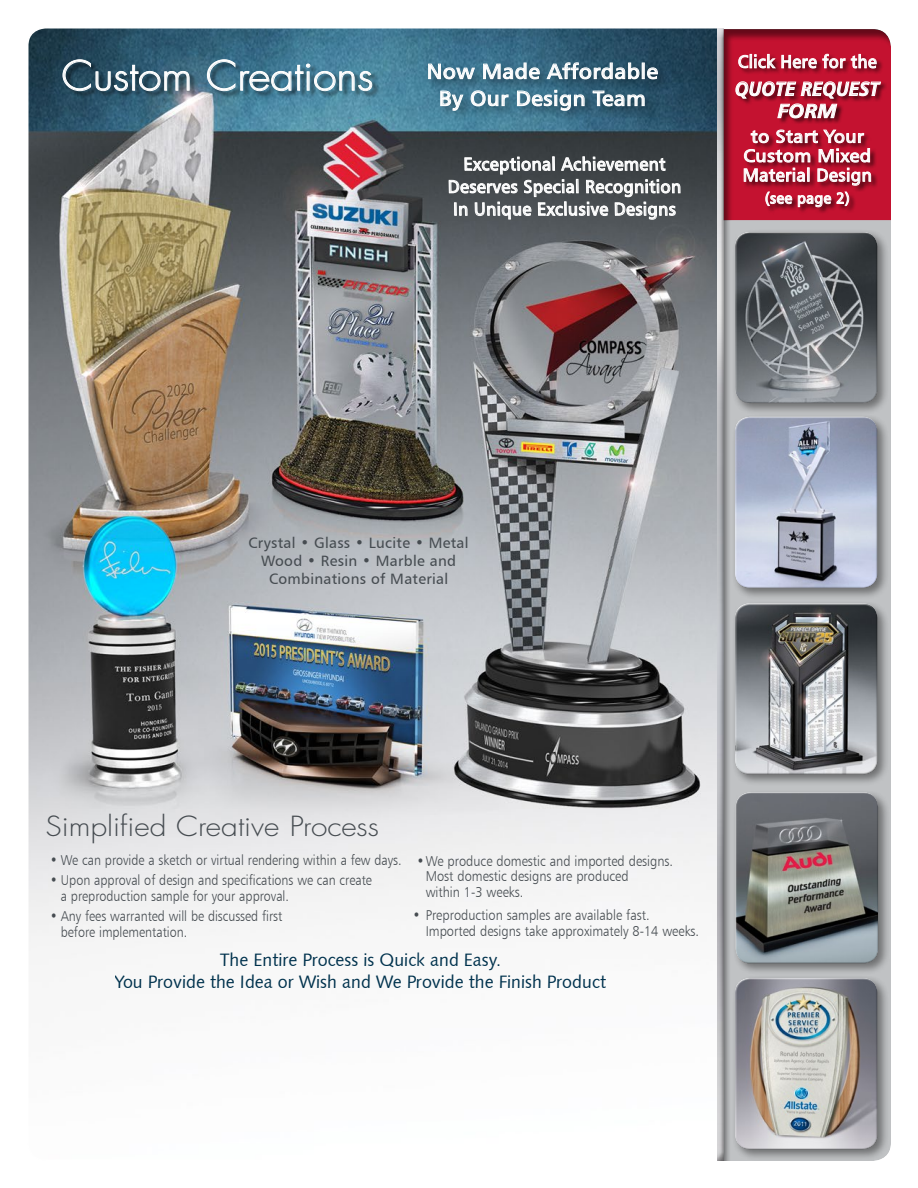
<style>
.page{position:relative;width:918px;height:1188px;background:#fff}
.page>*{position:absolute;margin:0;border:0;box-sizing:border-box;transform-origin:0 0}
.t1{font:300 39.9px "Futura LT Pro";color:#fff;scale:1.07 1}
.t2{font:300 27px "Futura LT Pro";color:#464c51;scale:1.11 1}
.t3{font:21px/27px "Humanist 777 BT Roman B";letter-spacing:.02em;color:#fff;text-align:center;scale:1.06 1}
.t4{font:19.35px/22.2px "Humanist 777 BT Bold Italic B";letter-spacing:.02em;color:#fff;text-align:center;scale:.91 1}
.t5{font:18px/21.6px "Humanist 531 BT Roman A";color:#003450;text-align:center}
.t6{font:18px/22.5px "Humanist 777 BT Roman B";letter-spacing:.02em;color:#fff;text-align:center;scale:.96 1}
.t7{font:18px/19.4px "Humanist 777 BT Roman B";letter-spacing:.02em;color:#fff;text-align:center;scale:1.06 1}
.t8{font:18px "Humanist 777 BT Roman B";letter-spacing:.02em;color:#fff;scale:.95 1}
.t9{font:15.3px "Humanist 777 BT Roman B";letter-spacing:.02em;color:#fff}
.t10{font:15px/18.3px "Humanist 777 BT Roman B";letter-spacing:.02em;color:#464c51;text-align:center}
.t11{font:14.25px/15.8px "Humanist 777 BT Light B";color:#464c51;scale:.88 1}
.t12{font:14.25px/15.8px "Humanist 777 BT Light B";color:#464c51;scale:.9 1}
</style>
<div class="page">
<img style="left:28px;top:28px;width:688px;height:927px">
<div style="left:720px;top:29px;width:171px;height:1132px;background:#000;opacity:.49"></div>
<div style="left:716px;top:29px;width:11px;height:1133px;background:#000;opacity:.51"></div>
<div style="left:732px;top:229px;width:158px;height:186px;background:#000;opacity:.42"></div>
<div style="left:733px;top:231px;width:145px;height:165px;background:#fff;opacity:.95"></div>
<div style="left:734px;top:236px;width:144px;height:169px;background:#000;opacity:.42"></div>
<div style="left:732px;top:414px;width:158px;height:186px;background:#000;opacity:.42"></div>
<div style="left:733px;top:416px;width:145px;height:164px;background:#fff;opacity:.95"></div>
<div style="left:734px;top:421px;width:144px;height:169px;background:#000;opacity:.42"></div>
<div style="left:732px;top:600px;width:158px;height:187px;background:#000;opacity:.42"></div>
<div style="left:733px;top:603px;width:145px;height:164px;background:#fff;opacity:.95"></div>
<div style="left:734px;top:608px;width:144px;height:169px;background:#000;opacity:.42"></div>
<div style="left:425px;top:60px;width:245px;height:64px;background:#000;opacity:.46"></div>
<svg style="left:428px;top:59px;width:47px;height:25px"></svg>
<svg style="left:483px;top:61px;width:57px;height:18px"></svg>
<svg style="left:547px;top:62px;width:92px;height:17px;background:#6b8898"></svg>
<div style="left:642px;top:63px;width:3px;height:16px;border:1px solid #fff"></div>
<svg style="left:647px;top:67px;width:11px;height:12px"></svg>
<div style="left:64px;top:60px;width:316px;height:39px;background:#000;opacity:.51"></div>
<svg style="left:62px;top:59px;width:128px;height:32px;background:#4c6b7c"></svg>
<svg style="left:207px;top:59px;width:166px;height:32px;background:#5e8a9f"></svg>
<div style="left:733px;top:789px;width:157px;height:187px;background:#000;opacity:.42"></div>
<div style="left:733px;top:791px;width:145px;height:165px;background:#fff;opacity:.95"></div>
<div style="left:735px;top:796px;width:143px;height:170px;background:#000;opacity:.42"></div>
<div style="left:732px;top:975px;width:158px;height:186px;background:#000;opacity:.42"></div>
<div style="left:733px;top:977px;width:145px;height:165px;background:#fff;opacity:.95"></div>
<div style="left:734px;top:982px;width:144px;height:170px;background:#000;opacity:.42"></div>
<svg style="left:440px;top:90px;width:240px;height:174px;background:#5a6870"></svg>
<div style="left:722px;top:29px;width:169px;height:193px;background:#000;opacity:.49"></div>
<svg style="left:724px;top:29px;width:167px;height:191px;background:#b72e45"></svg>
<h1 class="t1" style="left:62px;top:50px;width:293px">Custom Creations</h1>
<h3 class="t3" style="left:427px;top:57px;width:220px">Now Made Affordable<br>By Our Design Team</h3>
<p class="t6" style="left:448px;top:152px;width:245px">Exceptional Achievement<br>Deserves Special Recognition<br>In Unique Exclusive Designs</p>
<p class="t8" style="left:738px;top:50px;width:148px">Click Here for the</p>
<h3 class="t4" style="left:735px;top:77px;width:160px">QUOTE REQUEST<br>FORM</h3>
<p class="t7" style="left:743px;top:126px;width:123px">to Start Your<br>Custom Mixed<br>Material Design</p>
<p class="t9" style="left:765px;top:189px;width:86px">(see page 2)</p>
<p class="t10" style="left:249px;top:533px;width:222px">Crystal • Glass • Lucite • Metal<br>Wood • Resin • Marble and<br>Combinations of Material</p>
<h2 class="t2" style="left:45px;top:808px;width:302px">Simplified Creative Process</h2>
<p class="t11" style="left:50px;top:852px;width:401px">• We can provide a sketch or virtual rendering within a few days.</p>
<p class="t11" style="left:61px;top:872px;width:355px;text-indent:-11px">• Upon approval of design and specifications we can create a preproduction sample for your approval.</p>
<p class="t11" style="left:61px;top:908px;width:253px;text-indent:-11px">• Any fees warranted will be discussed first before implementation.</p>
<p class="t5" style="left:115px;top:949px;width:493px">The Entire Process is Quick and Easy.<br>You Provide the Idea or Wish and We Provide the Finish Product</p>
<p class="t12" style="left:426px;top:853px;width:276px;text-indent:-9px">•We produce domestic and imported designs.<br>Most domestic designs are produced<br>within 1-3 weeks.</p>
<p class="t12" style="left:426px;top:907px;width:305px;text-indent:-13px">• Preproduction samples are available fast.<br>Imported designs take approximately 8-14 weeks.</p>
</div>
